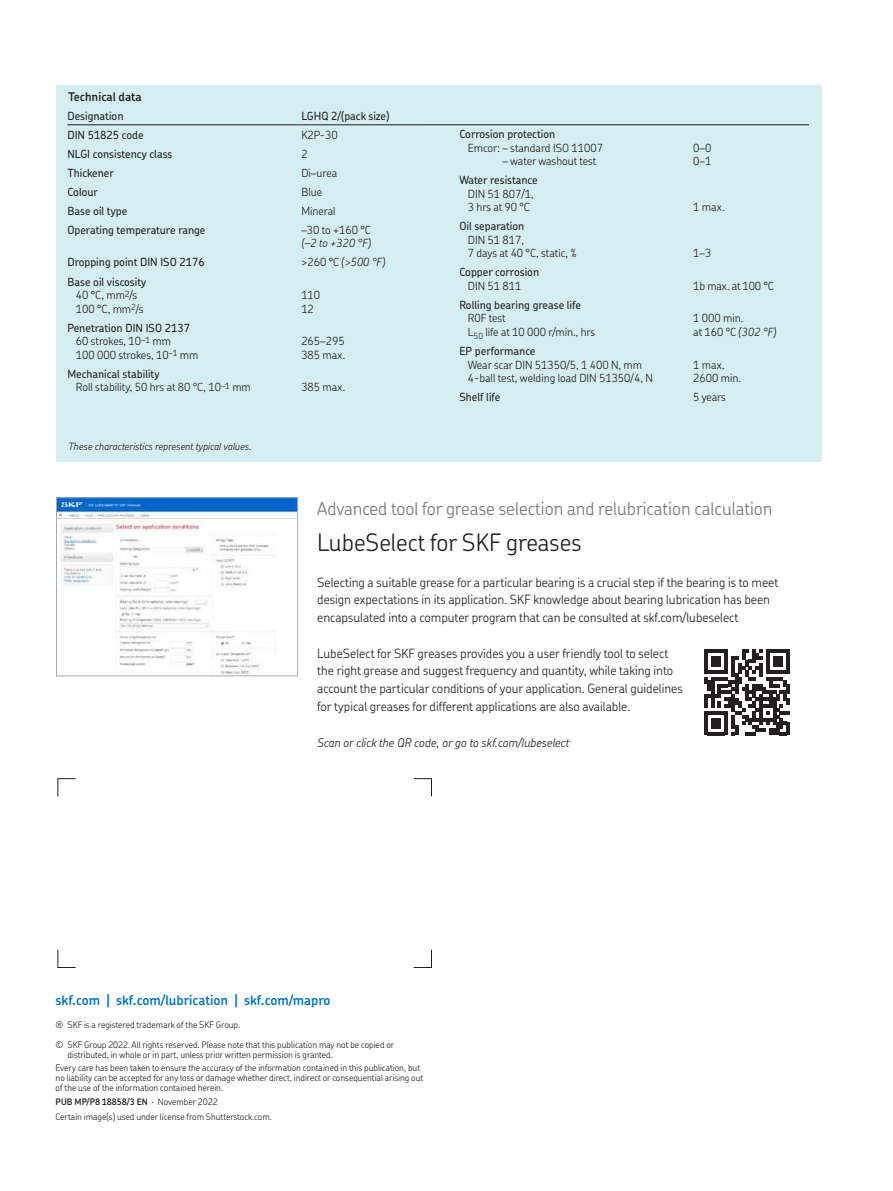
<style>
.page{position:relative;width:893px;height:1191px;background:#fff}
.page>*{position:absolute;margin:0;border:0;box-sizing:border-box;transform-origin:0 0}
.t1{font:300 24px "SKF Chevin OT";color:#231f20}
.t2{font:300 18px "SKF Chevin OT";color:#76787b}
.t3{font:600 13.5px "SKF Chevin OT";color:#0072bc}
.t4{font:300 12.75px/17.7px "SKF Chevin OT";color:#231f20}
.t5{font:italic 300 12px "SKF Chevin OT";color:#231f20}
.t6{font:600 12px "SKF Chevin OT";color:#231f20}
.t7{font:300 11.25px/13.5px "SKF Chevin OT";color:#231f20}
.t8{font:500 11.25px "SKF Chevin OT";color:#231f20}
.t9{font:italic 300 11.25px "SKF Chevin OT";color:#231f20}
.t10{font:italic 300 10.05px "SKF Chevin OT";color:#231f20}
.t11{font:300 9px/19.4px "SKF Chevin OT";color:#231f20}
.s1{font-style:normal}
.s2{font-weight:500}
.s3{font-style:italic}
.s4{font-weight:600}
</style>
<div class="page">
<div style="left:56px;top:85px;width:765px;height:377px;background:#d5eef1"></div>
<img style="left:58px;top:499px;width:238px;height:175px">
<div style="left:56px;top:497px;width:242px;height:179px;border:1px solid #a6a9af"></div>
<svg style="left:58px;top:779px;width:18px;height:18px"></svg>
<svg style="left:414px;top:779px;width:17px;height:1px"></svg>
<svg style="left:58px;top:950px;width:18px;height:18px"></svg>
<svg style="left:413px;top:967px;width:18px;height:1px"></svg>
<hr style="left:67px;top:124px;width:234px;height:1px;background:#231f20">
<hr style="left:301px;top:124px;width:116px;height:1px;background:#231f20">
<hr style="left:417px;top:124px;width:392px;height:1px;background:#231f20">
<svg style="left:704px;top:649px;width:86px;height:86px"></svg>
<h3 class="t6" style="left:68px;top:91px;width:75px">Technical data</h3>
<p class="t8" style="left:67px;top:111px;width:58px">Designation</p>
<p class="t8" style="left:301px;top:111px;width:90px">LGHQ 2/(pack size)</p>
<p class="t8" style="left:67px;top:129px;width:78px">DIN 51825 code</p>
<p class="t7" style="left:301px;top:128px;width:38px">K2P-30</p>
<p class="t8" style="left:67px;top:148px;width:106px">NLGI consistency class</p>
<p class="t7" style="left:301px;top:147px;width:8px">2</p>
<p class="t8" style="left:67px;top:167px;width:48px">Thickener</p>
<p class="t7" style="left:301px;top:166px;width:37px">Di3urea</p>
<p class="t8" style="left:67px;top:186px;width:32px">Colour</p>
<p class="t7" style="left:301px;top:185px;width:22px">Blue</p>
<p class="t8" style="left:67px;top:206px;width:61px">Base oil type</p>
<p class="t7" style="left:301px;top:204px;width:36px">Mineral</p>
<p class="t8" style="left:67px;top:225px;width:140px">Operating temperature range</p>
<p class="t7" style="left:301px;top:224px;width:71px">330 to +160 °C</p>
<p class="t9" style="left:301px;top:238px;width:71px">(–2 to +320 °F)</p>
<p class="t8" style="left:67px;top:257px;width:139px">Dropping point DIN ISO 2176</p>
<p class="t9" style="left:301px;top:257px;width:85px"><span class="s1">&gt;260 °C</span> (&gt;500 °F)</p>
<p class="t7" style="left:67px;top:275px;width:80px;text-align:center"><span class="s2">Base oil viscosity<br></span>40 °C, mm<sup>2</sup>/s<br>100 °C, mm<sup>2</sup>/s</p>
<p class="t7" style="left:301px;top:289px;width:20px">110<br>12</p>
<p class="t7" style="left:76px;top:321px;width:124px;text-indent:-8px"><span class="s2">Penetration DIN ISO 2137<br></span>60 strokes, 10<sup>31</sup> mm<br>100 000 strokes, 10<sup>31</sup> mm</p>
<p class="t7" style="left:76px;top:367px;width:176px;text-indent:-9px"><span class="s2">Mechanical stability<br></span>Roll stability, 50 hrs at 80 °C, 10<sup>31</sup> mm</p>
<p class="t10" style="left:68px;top:441px;width:185px">These characteristics represent typical values.</p>
<p class="t7" style="left:301px;top:335px;width:45px">2653295<br>385 max.</p>
<p class="t7" style="left:301px;top:381px;width:45px">385 max.</p>
<p class="t8" style="left:459px;top:129px;width:97px">Corrosion protection</p>
<p class="t7" style="left:502px;top:141px;width:102px;text-indent:-34px">Emcor: 3 standard ISO 11007<br>3 water washout test</p>
<p class="t7" style="left:693px;top:141px;width:20px">030<br>031</p>
<p class="t8" style="left:459px;top:175px;width:80px">Water resistance</p>
<p class="t7" style="left:468px;top:187px;width:67px">DIN 51 807/1,<br>3 hrs at 90 °C</p>
<p class="t7" style="left:693px;top:201px;width:33px">1 max.</p>
<p class="t8" style="left:459px;top:221px;width:66px">Oil separation</p>
<p class="t7" style="left:468px;top:233px;width:110px">DIN 51 817,<br>7 days at 40 °C, static, %</p>
<p class="t7" style="left:693px;top:247px;width:20px">133</p>
<p class="t8" style="left:459px;top:267px;width:81px">Copper corrosion</p>
<p class="t7" style="left:468px;top:280px;width:55px">DIN 51 811</p>
<p class="t7" style="left:693px;top:280px;width:82px">1b max. at 100 °C</p>
<p class="t8" style="left:459px;top:300px;width:123px">Rolling bearing grease life</p>
<p class="t7" style="left:468px;top:312px;width:129px">R0F test<br>L<sub>50</sub> life at 10 000 r/min., hrs</p>
<p class="t7" style="left:693px;top:312px;width:84px">1 000 min.<br>at 160 °C <span class="s3">(302 °F)</span></p>
<p class="t8" style="left:459px;top:346px;width:78px">EP performance</p>
<p class="t7" style="left:468px;top:358px;width:186px">Wear scar DIN 51350/5, 1 400 N, mm<br>4-ball test, welding load DIN 51350/4, N</p>
<p class="t7" style="left:693px;top:358px;width:49px">1 max.<br>2600 min.</p>
<p class="t8" style="left:459px;top:392px;width:42px">Shelf life</p>
<p class="t7" style="left:693px;top:391px;width:34px">5 years</p>
<h2 class="t2" style="left:317px;top:501px;width:456px">Advanced tool for grease selection and relubrication calculation</h2>
<h1 class="t1" style="left:317px;top:531px;width:266px">LubeSelect for SKF greases</h1>
<p class="t4" style="left:317px;top:574px;width:462px">Selecting a suitable grease for a particular bearing is a crucial step if the bearing is to meet design expectations in its application. SKF knowledge about bearing lubrication has been encapsulated into a computer program that can be consulted at skf.com/lubeselect</p>
<p class="t4" style="left:317px;top:645px;width:367px">LubeSelect for SKF greases provides you a user friendly tool to select the right grease and suggest frequency and quantity, while taking into account the particular conditions of your application. General guidelines for typical greases for different applications are also available.</p>
<h3 class="t5" style="left:317px;top:737px;width:253px">Scan or click the QR code, or go to skf.com/lubeselect</h3>
<h3 class="t3" style="left:55px;top:994px;width:276px">skf.com | skf.com/lubrication | skf.com/mapro</h3>
<p class="t11" style="left:55px;top:1016px;width:340px">® SKF is a registered trademark of the SKF Group.<br>© SKF Group 2022. All rights reserved. Please note that this publication may not be copied or</p>
<p class="t11" style="left:55px;top:1048px;width:366px;line-height:14px;text-indent:12px">distributed, in whole or in part, unless prior written permission is granted.<br>Every care has been taken to ensure the accuracy of the information contained in this publication, but</p>
<p class="t11" style="left:55px;top:1073px;width:369px;line-height:9.8px">no liability can be accepted for any loss or damage whether direct, indirect or consequential arising out of the use of the information contained herein.</p>
<p class="t11" style="left:55px;top:1095px;width:218px;line-height:14.5px"><span class="s4">PUB MP/P8 18858/3 EN</span> · November 2022<br>Certain image(s) used under license from Shutterstock.com.</p>
</div>
